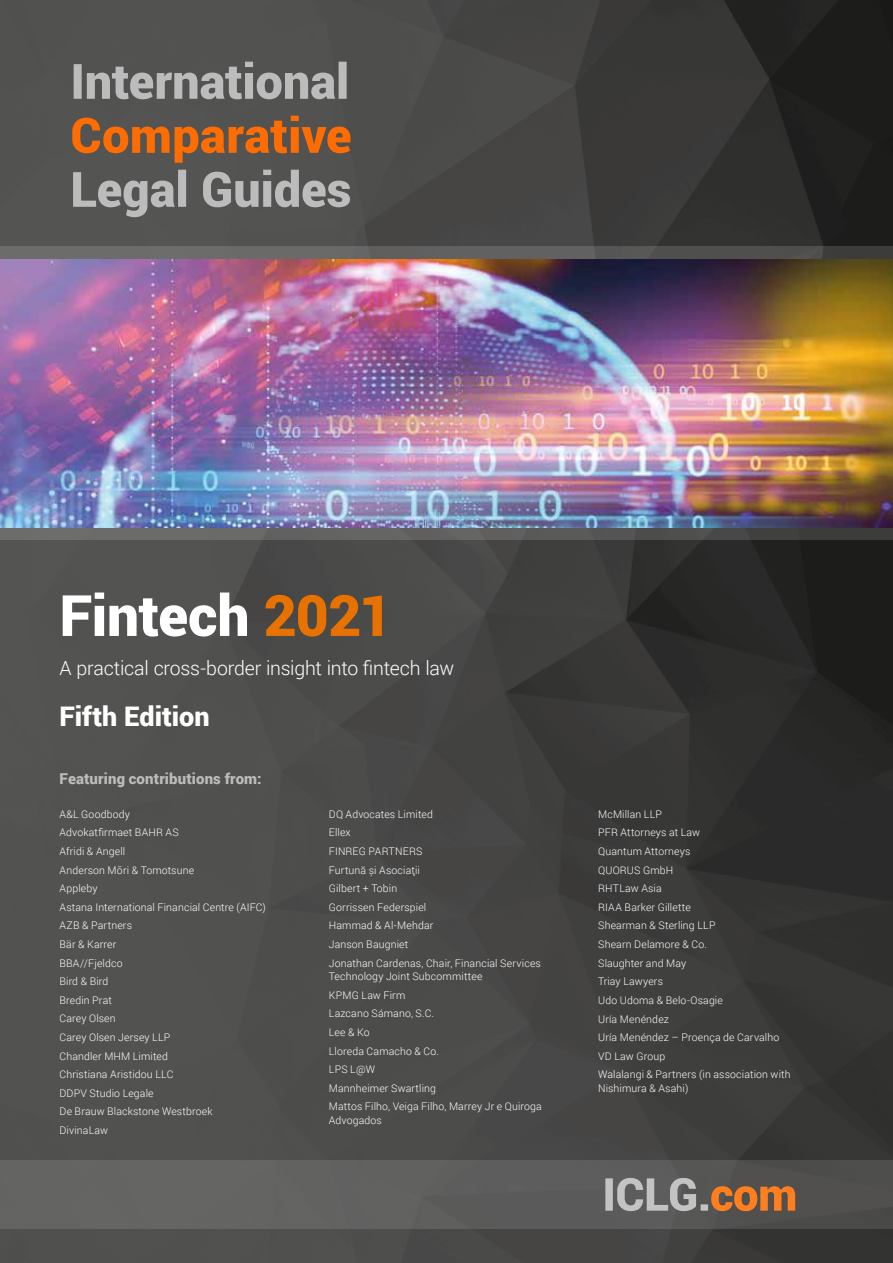
<style>
.page{position:relative;width:893px;height:1263px;background:#fff}
.page>*{position:absolute;margin:0;border:0;box-sizing:border-box;transform-origin:0 0}
.t1{font:900 57px "Roboto";letter-spacing:-.01em;color:#fff}
.t2{font:900 27px "Roboto";color:#fff}
.t3{font:300 19.5px "Roboto";letter-spacing:-.01em;color:#fff}
.t4{font:900 15px "Roboto";letter-spacing:.01em;color:#bcbcbc}
.t5{font:300 10.5px/18.6px "Roboto";letter-spacing:.015em;color:#fff}
.s1{color:#e87200}
</style>
<div class="page">
<img style="left:0;top:0;width:893px;height:1263px">
<svg style="left:73px;top:170px;width:277px;height:47px;background:#7a7a79"></svg>
<svg style="left:72px;top:116px;width:278px;height:47px;background:#905c34"></svg>
<svg style="left:74px;top:62px;width:273px;height:37px;background:#848483"></svg>
<svg style="left:0;top:247px;width:893px;height:293px;background:#5d5d5e"></svg>
<svg style="left:0;top:1160px;width:893px;height:68px;background:#63605d"></svg>
<img style="left:0;top:259px;width:893px;height:268px">
<h1 class="t1" style="left:60px;top:575px;width:334px">Fintech <span class="s1">2021</span></h1>
<h3 class="t3" style="left:60px;top:655px;width:396px">A practical cross-border insight into fintech law</h3>
<h2 class="t2" style="left:60px;top:697px;width:152px">Fifth Edition</h2>
<h3 class="t4" style="left:60px;top:768px;width:204px">Featuring contributions from:</h3>
<p class="t5" style="left:60px;top:804px;width:208px">A&amp;L Goodbody<br>Advokatfirmaet BAHR AS<br>Afridi &amp; Angell<br>Anderson Mōri &amp; Tomotsune<br>Appleby<br>Astana International Financial Centre (AIFC)<br>AZB &amp; Partners<br>Bär &amp; Karrer<br>BBA//Fjeldco<br>Bird &amp; Bird<br>Bredin Prat<br>Carey Olsen<br>Carey Olsen Jersey LLP<br>Chandler MHM Limited<br>Christiana Aristidou LLC<br>DDPV Studio Legale<br>De Brauw Blackstone Westbroek<br>DivinaLaw</p>
<p class="t5" style="left:329px;top:804px;width:214px">DQ Advocates Limited<br>Ellex<br>FINREG PARTNERS<br>Furtună și Asociații<br>Gilbert + Tobin<br>Gorrissen Federspiel<br>Hammad &amp; Al-Mehdar<br>Janson Baugniet<br>Jonathan Cardenas, Chair, Financial Services</p>
<p class="t5" style="left:329px;top:967px;width:214px">Technology Joint Subcommittee<br>KPMG Law Firm<br>Lazcano Sámano, S.C.<br>Lee &amp; Ko<br>Lloreda Camacho &amp; Co.<br>LPS L@W<br>Mannheimer Swartling<br>Mattos Filho, Veiga Filho, Marrey Jr e Quiroga</p>
<p class="t5" style="left:329px;top:1110px;width:55px">Advogados</p>
<p class="t5" style="left:598px;top:804px;width:194px">McMillan LLP<br>PFR Attorneys at Law<br>Quantum Attorneys<br>QUORUS GmbH<br>RHTLaw Asia<br>RIAA Barker Gillette<br>Shearman &amp; Sterling LLP<br>Shearn Delamore &amp; Co.<br>Slaughter and May<br>Triay Lawyers<br>Udo Udoma &amp; Belo-Osagie<br>Uría Menéndez<br>Uría Menéndez – Proença de Carvalho<br>VD Law Group<br>Walalangi &amp; Partners (in association with</p>
<p class="t5" style="left:598px;top:1078px;width:92px">Nishimura &amp; Asahi)</p>
</div>
